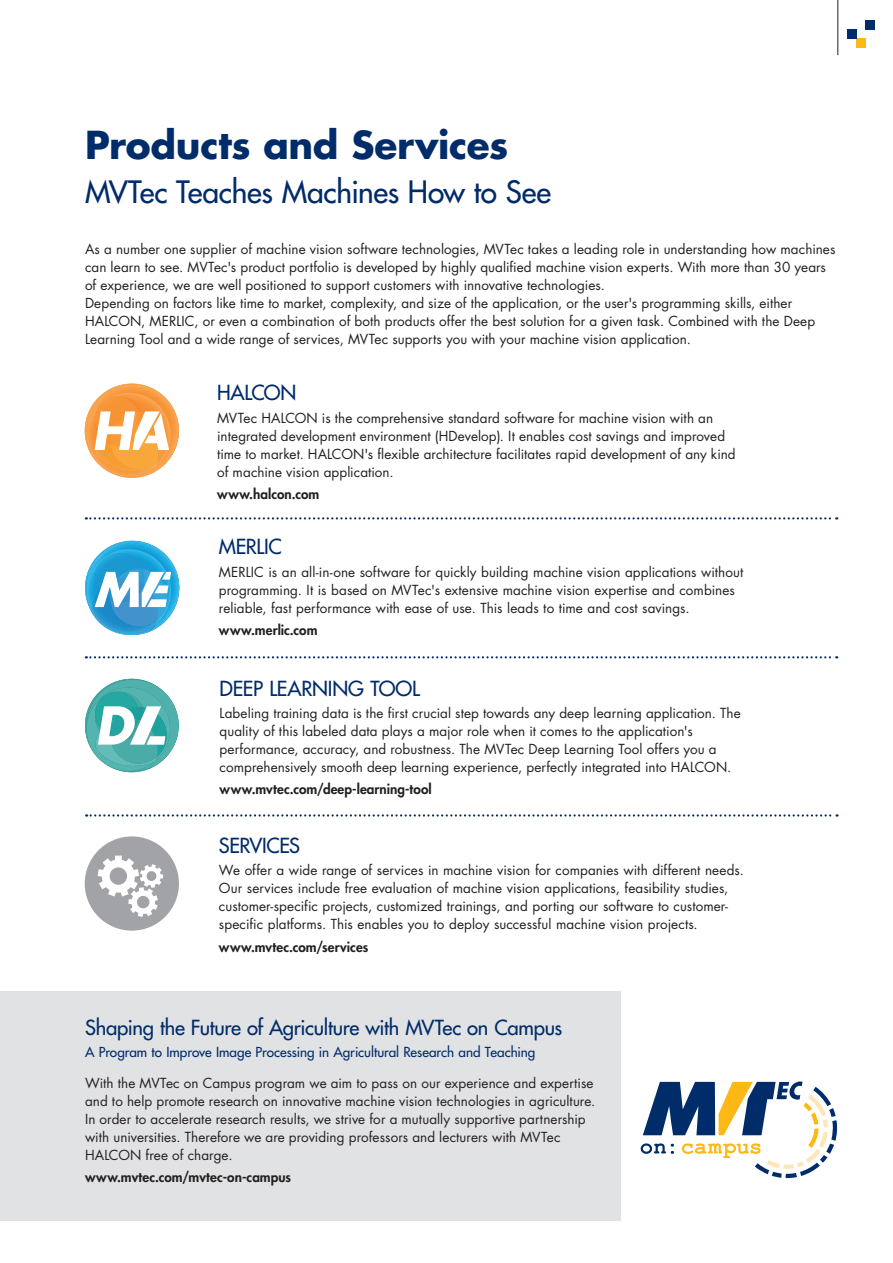
<style>
.page{position:relative;width:893px;height:1263px;background:#fff}
.page>*{position:absolute;margin:0;border:0;box-sizing:border-box;transform-origin:0 0}
.t1{font:700 37.5px "Futura Std";letter-spacing:-.005em;color:#002c69}
.t2{font:500 30px "Futura Std";letter-spacing:-.01em;color:#002c69}
.t3{font:500 20.25px "Futura Std";letter-spacing:-.015em;color:#002c69}
.t4{font:13.5px/18px "Futura Std";letter-spacing:.005em;color:#231f20}
.t5{font:800 13.5px "Futura Std";letter-spacing:.005em;color:#231f20}
.t6{font:500 13.5px "Futura Std";letter-spacing:-.005em;color:#002c69}
</style>
<div class="page">
<svg style="left:85px;top:679px;width:94px;height:93px"></svg>
<svg style="left:85px;top:541px;width:94px;height:94px"></svg>
<svg style="left:85px;top:384px;width:94px;height:94px"></svg>
<div style="left:85px;top:836px;width:94px;height:95px;background:#a1a3a6;border-radius:50%"></div>
<svg style="left:98px;top:855px;width:65px;height:62px"></svg>
<svg style="left:86px;top:517px;width:751px;height:2px"></svg>
<svg style="left:86px;top:656px;width:751px;height:2px"></svg>
<svg style="left:86px;top:814px;width:752px;height:3px"></svg>
<div style="left:0;top:991px;width:621px;height:229px;background:#e1e2e4"></div>
<svg style="left:641px;top:1081px;width:196px;height:97px"></svg>
<div style="left:856px;top:38px;width:10px;height:10px;background:#fcb814"></div>
<div style="left:866px;top:20px;width:9px;height:9px;background:#002c69"></div>
<div style="left:847px;top:29px;width:9px;height:9px;background:#002c69"></div>
<hr style="left:838px;top:0;width:1px;height:55px;background:#231f20">
<h1 class="t1" style="left:85px;top:127px;width:425px">Products and Services</h1>
<h2 class="t2" style="left:85px;top:177px;width:467px">MVTec Teaches Machines How to See</h2>
<p class="t4" style="left:85px;top:241px;width:752px">As a number one supplier of machine vision software technologies, MVTec takes a leading role in understanding how machines can learn to see. MVTec's product portfolio is developed by highly qualified machine vision experts. With more than 30 years of experience, we are well positioned to support customers with innovative technologies.<br>Depending on factors like time to market, complexity, and size of the application, or the user's programming skills, either HALCON, MERLIC, or even a combination of both products offer the best solution for a given task. Combined with the Deep Learning Tool and a wide range of services, MVTec supports you with your machine vision application.</p>
<h3 class="t3" style="left:217px;top:382px;width:81px">HALCON</h3>
<p class="t4" style="left:217px;top:410px;width:520px">MVTec HALCON is the comprehensive standard software for machine vision with an integrated development environment (HDevelop). It enables cost savings and improved time to market. HALCON's flexible architecture facilitates rapid development of any kind of machine vision application.</p>
<p class="t5" style="left:217px;top:487px;width:104px">www.halcon.com</p>
<h3 class="t3" style="left:219px;top:537px;width:64px">MERLIC</h3>
<p class="t4" style="left:219px;top:564px;width:526px">MERLIC is an all-in-one software for quickly building machine vision applications without programming. It is based on MVTec's extensive machine vision expertise and combines reliable, fast performance with ease of use. This leads to time and cost savings.</p>
<p class="t5" style="left:219px;top:623px;width:100px">www.merlic.com</p>
<h3 class="t3" style="left:220px;top:678px;width:202px">DEEP LEARNING TOOL</h3>
<p class="t4" style="left:220px;top:705px;width:523px">Labeling training data is the first crucial step towards any deep learning application. The quality of this labeled data plays a major role when it comes to the application's performance, accuracy, and robustness. The MVTec Deep Learning Tool offers you a comprehensively smooth deep learning experience, perfectly integrated into HALCON.</p>
<p class="t5" style="left:220px;top:782px;width:214px">www.mvtec.com/deep-learning-tool</p>
<h3 class="t3" style="left:219px;top:835px;width:83px">SERVICES</h3>
<p class="t4" style="left:219px;top:862px;width:526px">We offer a wide range of services in machine vision for companies with different needs.<br>Our services include free evaluation of machine vision applications, feasibility studies, customer-specific projects, customized trainings, and porting our software to customer&shy;specific platforms. This enables you to deploy successful machine vision projects.</p>
<p class="t5" style="left:219px;top:940px;width:151px">www.mvtec.com/services</p>
<h3 class="t3" style="left:85px;top:1017px;width:479px">Shaping the Future of Agriculture with MVTec on Campus</h3>
<p class="t6" style="left:85px;top:1045px;width:452px">A Program to Improve Image Processing in Agricultural Research and Teaching</p>
<p class="t4" style="left:85px;top:1075px;width:512px">With the MVTec on Campus program we aim to pass on our experience and expertise and to help promote research on innovative machine vision technologies in agriculture.<br>In order to accelerate research results, we strive for a mutually supportive partnership with universities. Therefore we are providing professors and lecturers with MVTec HALCON free of charge.</p>
<p class="t5" style="left:85px;top:1171px;width:208px">www.mvtec.com/mvtec-on-campus</p>
</div>
